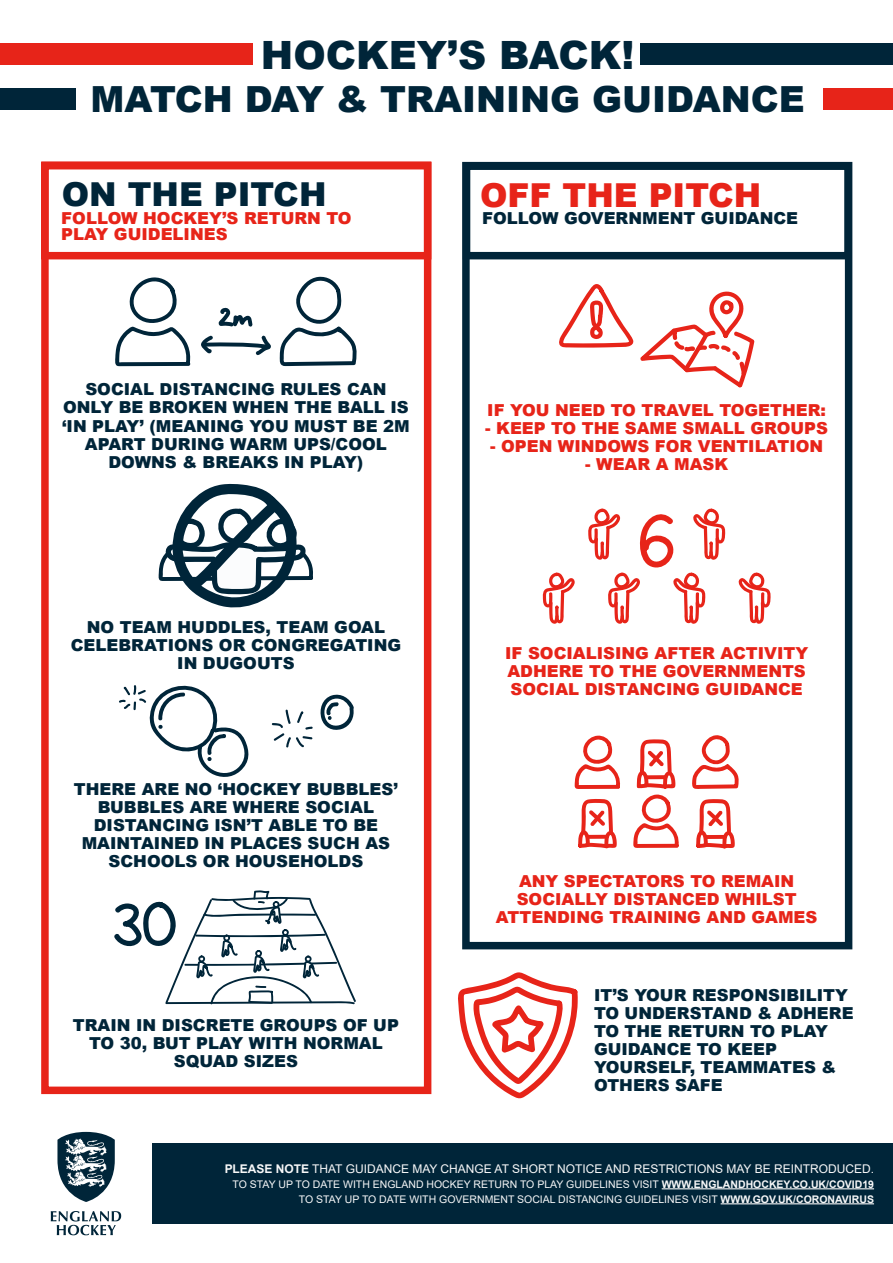
<style>
.page{position:relative;width:893px;height:1263px;background:#fff}
.page>*{position:absolute;margin:0;border:0;box-sizing:border-box;transform-origin:0 0}
.t1{font:900 39px "Arial";color:#002539}
.t2{font:900 36px "Arial";color:#002539}
.t3{font:900 33px "Arial";color:#e72419}
.t4{font:900 33px "Arial";color:#002539}
.t5{font:900 16.5px/18px "Arial";color:#002539;text-align:center}
.t6{font:900 16.5px/18px "Arial";color:#e72419}
.t7{font:12px "Arial";color:#fff}
.t8{font:10.5px/15px "Arial";color:#fff;text-align:right}
.s1{font-weight:700}
</style>
<div class="page">
<div style="left:153px;top:1143px;width:740px;height:81px;background:#002539"></div>
<hr style="left:662px;top:1188px;width:212px;height:1px;background:#fff">
<hr style="left:721px;top:1203px;width:153px;height:1px;background:#fff">
<svg style="left:51px;top:1211px;width:70px;height:24px"></svg>
<svg style="left:57px;top:1132px;width:58px;height:70px"></svg>
<div style="left:824px;top:89px;width:69px;height:21px;background:#e72419"></div>
<div style="left:0;top:44px;width:253px;height:21px;background:#e72419"></div>
<div style="left:0;top:89px;width:75px;height:21px;background:#002539"></div>
<div style="left:640px;top:44px;width:253px;height:21px;background:#002539"></div>
<div style="left:41px;top:161px;width:390px;height:933px;border:8px solid #e72419"></div>
<div style="left:41px;top:162px;width:390px;height:97px;border:8px solid #e72419"></div>
<div style="left:462px;top:162px;width:390px;height:787px;border:8px solid #002539"></div>
<div style="left:463px;top:162px;width:389px;height:97px;border:8px solid #002539"></div>
<svg style="left:320px;top:694px;width:34px;height:36px"></svg>
<svg style="left:119px;top:685px;width:130px;height:92px"></svg>
<svg style="left:272px;top:709px;width:41px;height:38px"></svg>
<svg style="left:115px;top:277px;width:76px;height:89px"></svg>
<svg style="left:280px;top:276px;width:77px;height:90px"></svg>
<svg style="left:201px;top:335px;width:70px;height:20px"></svg>
<svg style="left:218px;top:308px;width:35px;height:19px"></svg>
<svg style="left:543px;top:572px;width:32px;height:52px"></svg>
<svg style="left:738px;top:572px;width:33px;height:52px"></svg>
<svg style="left:588px;top:508px;width:138px;height:116px"></svg>
<svg style="left:574px;top:735px;width:46px;height:54px"></svg>
<svg style="left:692px;top:735px;width:47px;height:54px"></svg>
<svg style="left:633px;top:739px;width:46px;height:109px"></svg>
<svg style="left:578px;top:799px;width:39px;height:49px"></svg>
<svg style="left:696px;top:799px;width:39px;height:49px"></svg>
<svg style="left:114px;top:890px;width:242px;height:115px"></svg>
<svg style="left:158px;top:484px;width:155px;height:124px"></svg>
<svg style="left:458px;top:972px;width:120px;height:127px"></svg>
<svg style="left:559px;top:284px;width:75px;height:64px"></svg>
<svg style="left:640px;top:291px;width:114px;height:97px"></svg>
<h1 class="t1" style="left:261px;top:27px;width:375px">HOCKEY’S BACK!</h1>
<h2 class="t2" style="left:91px;top:73px;width:716px">MATCH DAY &amp; TRAINING GUIDANCE</h2>
<h3 class="t4" style="left:62px;top:170px;width:266px">ON THE PITCH</h3>
<p class="t6" style="left:61px;top:209px;width:292px;line-height:16.5px">FOLLOW HOCKEY’S RETURN TO<br>PLAY GUIDELINES</p>
<p class="t5" style="left:62px;top:380px;width:349px">SOCIAL DISTANCING RULES CAN<br>ONLY BE BROKEN WHEN THE BALL IS ‘IN PLAY’ (MEANING YOU MUST BE 2M<br>APART DURING WARM UPS/COOL<br>DOWNS &amp; BREAKS IN PLAY)</p>
<p class="t5" style="left:71px;top:617px;width:332px">NO TEAM HUDDLES, TEAM GOAL<br>CELEBRATIONS OR CONGREGATING<br>IN DUGOUTS</p>
<p class="t5" style="left:74px;top:780px;width:326px">THERE ARE NO ‘HOCKEY BUBBLES’<br>BUBBLES ARE WHERE SOCIAL<br>DISTANCING ISN’T ABLE TO BE<br>MAINTAINED IN PLACES SUCH AS<br>SCHOOLS OR HOUSEHOLDS</p>
<p class="t5" style="left:73px;top:1015px;width:327px">TRAIN IN DISCRETE GROUPS OF UP<br>TO 30, BUT PLAY WITH NORMAL<br>SQUAD SIZES</p>
<h3 class="t3" style="left:480px;top:171px;width:283px">OFF THE PITCH</h3>
<p class="t5" style="left:482px;top:209px;width:318px">FOLLOW GOVERNMENT GUIDANCE</p>
<p class="t6" style="left:487px;top:401px;width:340px">IF YOU NEED TO TRAVEL TOGETHER:</p>
<p class="t6" style="left:485px;top:419px;width:344px">- KEEP TO THE SAME SMALL GROUPS</p>
<p class="t6" style="left:490px;top:437px;width:335px">- OPEN WINDOWS FOR VENTILATION</p>
<p class="t6" style="left:585px;top:455px;width:144px">- WEAR A MASK</p>
<p class="t6" style="left:505px;top:643px;width:305px">IF SOCIALISING AFTER ACTIVITY<br>ADHERE TO THE GOVERNMENTS<br>SOCIAL DISTANCING GUIDANCE</p>
<p class="t6" style="left:496px;top:872px;width:323px;text-align:center">ANY SPECTATORS TO REMAIN<br>SOCIALLY DISTANCED WHILST<br>ATTENDING TRAINING AND GAMES</p>
<p class="t5" style="left:594px;top:986px;width:261px;text-align:left">IT’S YOUR RESPONSIBILITY<br>TO UNDERSTAND &amp; ADHERE<br>TO THE RETURN TO PLAY<br>GUIDANCE TO KEEP<br>YOURSELF, TEAMMATES &amp;<br>OTHERS SAFE</p>
<p class="t7" style="left:224px;top:1160px;width:651px"><span class="s1">PLEASE NOTE</span> THAT GUIDANCE MAY CHANGE AT SHORT NOTICE AND RESTRICTIONS MAY BE REINTRODUCED.</p>
<p class="t8" style="left:233px;top:1176px;width:643px">TO STAY UP TO DATE WITH ENGLAND HOCKEY RETURN TO PLAY GUIDELINES VISIT <span class="s1">WWW.ENGLANDHOCKEY.CO.UK/COVID19<br></span>TO STAY UP TO DATE WITH GOVERNMENT SOCIAL DISTANCING GUIDELINES VISIT <span class="s1">WWW.GOV.UK/CORONAVIRUS</span></p>
</div>
